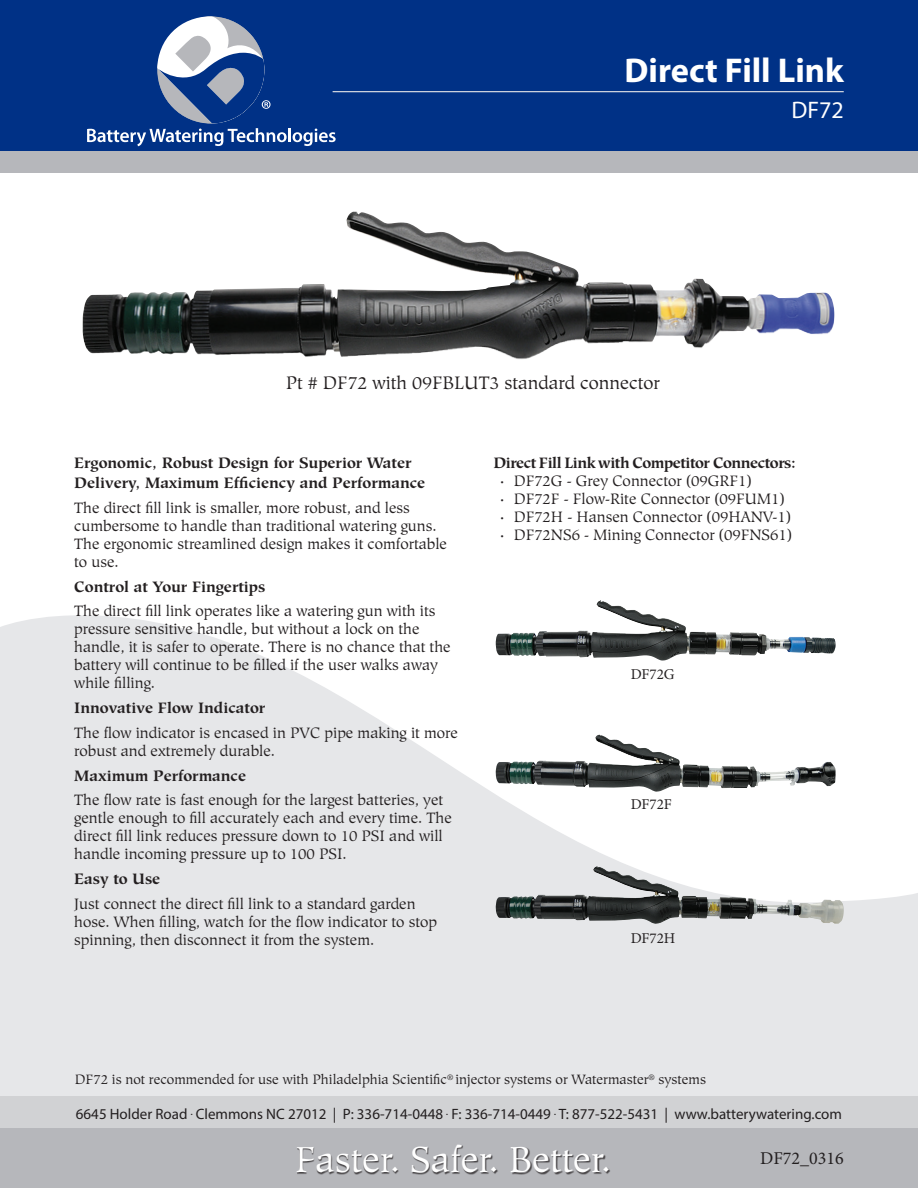
<style>
.page{position:relative;width:918px;height:1188px;background:#fff}
.page>*{position:absolute;margin:0;border:0;box-sizing:border-box;transform-origin:0 0}
.t1{font:36px "Hiroshige";color:#fff}
.t2{font:700 34.5px "Myriad Pro";color:#fff}
.t3{font:24px "Myriad Pro";color:#fff}
.t4{font:18px "Hiroshige Std";color:#231f20}
.t5{font:18px "Minion Pro";color:#231f20}
.t6{font:15px/18px "Hiroshige";color:#231f20}
.Paragraph_Style_1{font:700 15px/19.8px "Hiroshige";color:#231f20}
.t7{font:15px "Hiroshige Std";color:#231f20}
.t8{font:15px "Myriad Pro";color:#231f20}
.t9{font:700 15px "Hiroshige Std";letter-spacing:-.03em;color:#231f20}
.t10{font:15px "Minion Pro";color:#231f20}
.t11{font:13.5px "Hiroshige Std";color:#231f20}
</style>
<div class="page">
<svg style="left:0;top:615px;width:918px;height:481px;fill:#e6e7e9"></svg>
<div style="left:0;top:1096px;width:918px;height:40px;background:#d1d2d4"></div>
<div style="left:0;top:1129px;width:918px;height:59px;background:#b6b7bb"></div>
<div style="left:0;top:0;width:918px;height:154px;background:#003186"></div>
<hr style="left:288px;top:128px;width:3px;height:14px;background:#fff">
<svg style="left:293px;top:129px;width:43px;height:17px"></svg>
<svg style="left:87px;top:16px;width:200px;height:130px"></svg>
<hr style="left:333px;top:91px;width:511px;height:1px;background:#e6e7e9">
<div style="left:0;top:151px;width:918px;height:22px;background:#b6b7bb"></div>
<div style="left:297px;top:1145px;width:313px;height:30px;background:#231f20;opacity:.75"></div>
<img style="left:83px;top:212px;width:611px;height:147px">
<img style="left:496px;top:735px;width:340px;height:57px">
<img style="left:496px;top:600px;width:269px;height:61px">
<img style="left:496px;top:866px;width:348px;height:58px">
<p class="t2" style="left:624px;top:48px;width:221px">Direct Fill Link</p>
<p class="t4" style="left:286px;top:372px;width:376px">Pt # DF72 with 09FBLUT3 standard connector</p>
<p class="t3" style="left:791px;top:95px;width:54px">DF72</p>
<p class="Paragraph_Style_1" style="left:74px;top:453px;width:353px">Ergonomic, Robust Design for Superior Water<br>Delivery, Maximum Efficiency and Performance</p>
<p class="t6" style="left:74px;top:499px;width:374px">The direct fill link is smaller, more robust, and less cumbersome to handle than traditional watering guns.<br>The ergonomic streamlined design makes it comfortable to use.</p>
<p class="Paragraph_Style_1" style="left:74px;top:577px;width:193px">Control at Your Fingertips</p>
<p class="t6" style="left:74px;top:602px;width:378px">The direct fill link operates like a watering gun with its pressure sensitive handle, but without a lock on the handle, it is safer to operate. There is no chance that the battery will continue to be filled if the user walks away while filling.</p>
<p class="Paragraph_Style_1" style="left:74px;top:698px;width:193px">Innovative Flow Indicator</p>
<p class="t6" style="left:74px;top:724px;width:385px">The flow indicator is encased in PVC pipe making it more robust and extremely durable.</p>
<p class="Paragraph_Style_1" style="left:74px;top:766px;width:173px">Maximum Performance</p>
<p class="t6" style="left:74px;top:791px;width:379px">The flow rate is fast enough for the largest batteries, yet gentle enough to fill accurately each and every time. The direct fill link reduces pressure down to 10 PSI and will handle incoming pressure up to 100 PSI.</p>
<p class="Paragraph_Style_1" style="left:74px;top:869px;width:88px">Easy to Use</p>
<p class="t6" style="left:74px;top:895px;width:364px">Just connect the direct fill link to a standard garden hose. When filling, watch for the flow indicator to stop spinning, then disconnect it from the system.</p>
<p class="t9" style="left:494px;top:454px;width:304px">Direct Fill Link with Competitor Connectors:</p>
<p class="t7" style="left:500px;top:472px;width:253px">· DF72G - Grey Connector (09GRF1)</p>
<p class="t7" style="left:500px;top:490px;width:286px">· DF72F - Flow-Rite Connector (09FUM1)</p>
<p class="t7" style="left:500px;top:508px;width:292px">· DF72H - Hansen Connector (09HANV-1)</p>
<p class="t7" style="left:500px;top:526px;width:293px">· DF72NS6 - Mining Connector (09FNS61)</p>
<p class="t10" style="left:631px;top:664px;width:45px">DF72G</p>
<p class="t10" style="left:631px;top:794px;width:43px">DF72F</p>
<p class="t10" style="left:631px;top:928px;width:46px">DF72H</p>
<p class="t11" style="left:75px;top:1072px;width:633px">DF72 is not recommended for use with Philadelphia Scientific<sup>®</sup> injector systems or Watermaster<sup>®</sup> systems</p>
<p class="t8" style="left:76px;top:1104px;width:768px">6645 Holder Road . Clemmons NC 27012 | P: 336-714-0448 . F: 336-714-0449 . T: 877-522-5431 | www.batterywatering.com</p>
<p class="t5" style="left:760px;top:1146px;width:85px">DF72_0316</p>
<h1 class="t1" style="left:295px;top:1138px;width:318px">Faster. Safer. Better.</h1>
</div>
